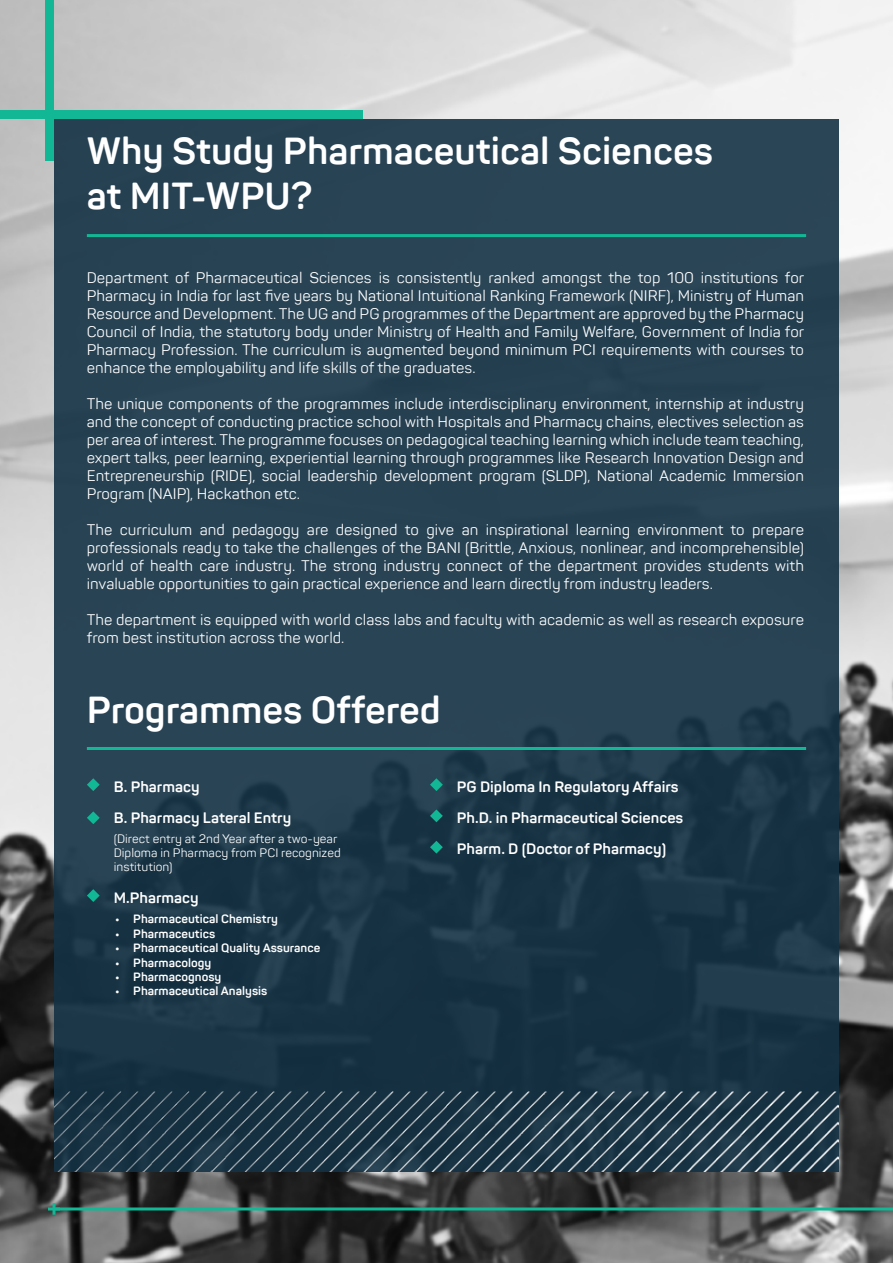
<style>
.page{position:relative;width:893px;height:1263px;background:#fff}
.page>*{position:absolute;margin:0;border:0;box-sizing:border-box;transform-origin:0 0}
.t1{font:700 37.5px/45px "Panton";color:#fff}
.t2{font:15px/18px "Panton";color:#fff;text-align:justify}
.t3{font:700 15px/31.3px "Panton";color:#fff}
.t4{font:700 12px "Panton";color:#fff}
.t5{font:12px/14.4px "Panton";color:#fff}
</style>
<div class="page">
<img style="left:0;top:0;width:893px;height:1263px">
<div style="left:54px;top:119px;width:785px;height:1052px;background:linear-gradient(to bottom,#2d4859,#183344)"></div>
<hr style="left:87px;top:234px;width:719px;height:3px;background:#12b796">
<svg style="left:87px;top:778px;width:13px;height:13px"></svg>
<svg style="left:87px;top:811px;width:13px;height:13px"></svg>
<svg style="left:87px;top:889px;width:13px;height:13px"></svg>
<svg style="left:430px;top:841px;width:13px;height:12px"></svg>
<svg style="left:430px;top:778px;width:13px;height:13px"></svg>
<svg style="left:430px;top:809px;width:13px;height:13px"></svg>
<hr style="left:87px;top:747px;width:719px;height:3px;background:#12b796">
<div style="left:45px;top:0;width:9px;height:161px;background:#12b796"></div>
<div style="left:0;top:110px;width:362px;height:9px;background:#12b796"></div>
<img style="left:54px;top:1091px;width:785px;height:80px">
<hr style="left:54px;top:1207px;width:839px;height:3px;background:#12b796">
<svg style="left:48px;top:1203px;width:12px;height:12px"></svg>
<h1 class="t1" style="left:87px;top:128px;width:628px">Why Study Pharmaceutical Sciences at MIT-WPU?</h1>
<p class="t2" style="left:87px;top:269px;width:719px">Department of Pharmaceutical Sciences is consistently ranked amongst the top 100 institutions for Pharmacy in India for last five years by National Intuitional Ranking Framework (NIRF), Ministry of Human Resource and Development. The UG and PG programmes of the Department are approved by the Pharmacy Council of India, the statutory body under Ministry of Health and Family Welfare, Government of India for Pharmacy Profession. The curriculum is augmented beyond minimum PCI requirements with courses to enhance the employability and life skills of the graduates.</p>
<p class="t2" style="left:87px;top:395px;width:719px">The unique components of the programmes include interdisciplinary environment, internship at industry and the concept of conducting practice school with Hospitals and Pharmacy chains, electives selection as per area of interest. The programme focuses on pedagogical teaching learning which include team teaching, expert talks, peer learning, experiential learning through programmes like Research Innovation Design and Entrepreneurship (RIDE), social leadership development program (SLDP), National Academic Immersion Program (NAIP), Hackathon etc.</p>
<p class="t2" style="left:87px;top:521px;width:719px">The curriculum and pedagogy are designed to give an inspirational learning environment to prepare professionals ready to take the challenges of the BANI (Brittle, Anxious, nonlinear, and incomprehensible) world of health care industry. The strong industry connect of the department provides students with invaluable opportunities to gain practical experience and learn directly from industry leaders.</p>
<p class="t2" style="left:87px;top:611px;width:719px">The department is equipped with world class labs and faculty with academic as well as research exposure from best institution across the world.</p>
<h1 class="t1" style="left:87px;top:687px;width:355px">Programmes Offered</h1>
<p class="t3" style="left:114px;top:771px;width:179px">B. Pharmacy<br>B. Pharmacy Lateral Entry</p>
<p class="t5" style="left:114px;top:831px;width:228px">(Direct entry at 2nd Year after a two-year<br>Diploma in Pharmacy from PCI recognized institution)</p>
<p class="t3" style="left:114px;top:881px;width:86px">M.Pharmacy</p>
<p class="t4" style="left:115px;top:912px;width:164px">• Pharmaceutical Chemistry</p>
<p class="t4" style="left:115px;top:926px;width:102px">• Pharmaceutics</p>
<p class="t4" style="left:115px;top:940px;width:207px">• Pharmaceutical Quality Assurance</p>
<p class="t4" style="left:115px;top:955px;width:98px">• Pharmacology</p>
<p class="t4" style="left:115px;top:969px;width:108px">• Pharmacognosy</p>
<p class="t4" style="left:115px;top:984px;width:154px">• Pharmaceutical Analysis</p>
<p class="t3" style="left:457px;top:771px;width:228px">PG Diploma In Regulatory Affairs<br>Ph.D. in Pharmaceutical Sciences</p>
<p class="t3" style="left:457px;top:833px;width:211px">Pharm. D (Doctor of Pharmacy)</p>
</div>
